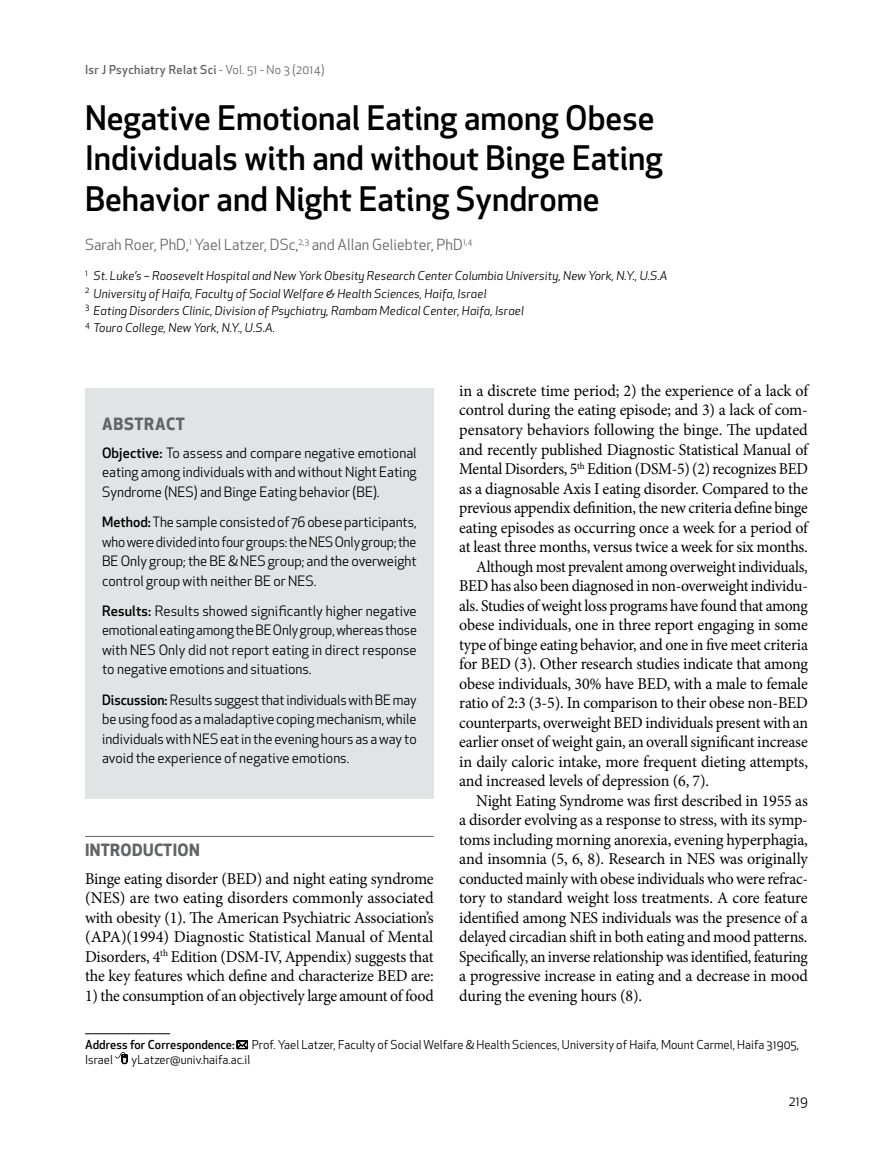
<style>
.page{position:relative;width:893px;height:1149px;background:#fff}
.page>*{position:absolute;margin:0;border:0;box-sizing:border-box;transform-origin:0 0}
.t1{font:500 33px/40.5px "Apex New";color:#000}
.t2{font:16.5px/19.5px "Minion Pro";letter-spacing:-.015em;color:#000;text-align:justify}
.t3{font:16.5px "Minion Pro";letter-spacing:-.015em;color:#000;scale:.95 1}
.t4{font:16.5px "Minion Pro";letter-spacing:-.015em;color:#000;scale:.96 1}
.t5{font:16.5px "Minion Pro";letter-spacing:-.015em;color:#000;scale:.94 1}
.t6{font:700 16.5px "Apex New";letter-spacing:.02em;color:#636466}
.t7{font:700 16.5px "Apex New";letter-spacing:.05em;color:#636466}
.t8{font:15px "Apex New";letter-spacing:.005em;color:#636466}
.t9{font:13.95px/19.5px "Apex New";color:#000;text-align:justify}
.t10{font:13.5px "Apex New";color:#000}
.t11{font:italic 12px/17.2px "Apex New";letter-spacing:.01em;color:#000}
.t12{font:12px "Apex New";letter-spacing:.005em;color:#000}
.t13{font:500 12px "Apex New";letter-spacing:.025em;color:#636466}
.t14{font:500 12px "Apex New";letter-spacing:.005em;color:#000}
.s1{font-weight:400}
.s2{font-weight:500}
</style>
<div class="page">
<div style="left:85px;top:388px;width:349px;height:410px;background:#e2e3e4"></div>
<hr style="left:85px;top:1033px;width:85px;height:1px;background:#000">
<svg style="left:237px;top:1040px;width:11px;height:8px"></svg>
<svg style="left:115px;top:1052px;width:12px;height:11px"></svg>
<hr style="left:85px;top:835px;width:349px;height:1px;background:#636466">
<p class="t13" style="left:85px;top:62px;width:241px">Isr J Psychiatry Relat Sci <span class="s1">- Vol. 51 - No 3 (2014)</span></p>
<h1 class="t1" style="left:85px;top:97px;width:579px">Negative Emotional Eating among Obese<br>Individuals with and without Binge Eating<br>Behavior and Night Eating Syndrome</h1>
<p class="t8" style="left:85px;top:235px;width:389px">Sarah Roer, PhD,<sup>1</sup> Yael Latzer, DSc,<sup>2,3</sup> and Allan Geliebter, PhD<sup>1,4</sup></p>
<p class="t11" style="left:85px;top:267px;width:584px"><sup>1</sup> St. Luke’s – Roosevelt Hospital and New York Obesity Research Center Columbia University, New York, N.Y., U.S.A <sup>2</sup> University of Haifa, Faculty of Social Welfare &amp; Health Sciences, Haifa, Israel<br><sup>3</sup> Eating Disorders Clinic, Division of Psychiatry, Rambam Medical Center, Haifa, Israel<br><sup>4</sup> Touro College, New York, N.Y., U.S.A.</p>
<p class="t7" style="left:102px;top:412px;width:84px">ABSTRACT</p>
<p class="t9" style="left:102px;top:443px;width:316px"><span class="s2">Objective:</span> To assess and compare negative emotional eating among individuals with and without Night Eating Syndrome (NES) and Binge Eating behavior (BE).</p>
<p class="t9" style="left:102px;top:512px;width:316px"><span class="s2">Method:</span>The sample consisted of 76 obese participants, who were divided into four groups: the NES Only group; the BE Only group; the BE &amp; NES group; and the overweight control group with neither BE or NES.</p>
<p class="t9" style="left:102px;top:600px;width:316px"><span class="s2">Results:</span> Results showed significantly higher negative emotional eating among the BE Only group, whereas those with NES Only did not report eating in direct response to negative emotions and situations.</p>
<p class="t9" style="left:102px;top:689px;width:316px"><span class="s2">Discussion:</span> Results suggest that individuals with BE may be using food as a maladaptive coping mechanism, while individuals with NES eat in the evening hours as a way to avoid the experience of negative emotions.</p>
<p class="t6" style="left:85px;top:837px;width:116px">INTRODUCTION</p>
<p class="t2" style="left:85px;top:868px;width:350px">Binge eating disorder (BED) and night eating syndrome (NES) are two eating disorders commonly associated with obesity (1). The American Psychiatric Association’s (APA)(1994) Diagnostic Statistical Manual of Mental Disorders, 4<sup>th</sup> Edition (DSM-IV, Appendix) suggests that the key features which define and characterize BED are:</p>
<p class="t4" style="left:85px;top:984px;width:365px">1) the consumption of an objectively large amount of food</p>
<p class="t2" style="left:459px;top:381px;width:350px">in a discrete time period; 2) the experience of a lack of</p>
<p class="t2" style="left:459px;top:400px;width:350px">control during the eating episode; and 3) a lack of com-</p>
<p class="t2" style="left:459px;top:420px;width:350px">pensatory behaviors following the binge. The updated</p>
<p class="t2" style="left:459px;top:439px;width:350px">and recently published Diagnostic Statistical Manual of</p>
<p class="t3" style="left:459px;top:457px;width:369px">Mental Disorders, 5<sup>th</sup> Edition (DSM-5) (2) recognizes BED</p>
<p class="t2" style="left:459px;top:478px;width:350px">as a diagnosable Axis I eating disorder. Compared to the</p>
<p class="t3" style="left:459px;top:496px;width:368px">previous appendix definition, the new criteria define binge</p>
<p class="t2" style="left:459px;top:517px;width:350px">eating episodes as occurring once a week for a period of</p>
<p class="t2" style="left:459px;top:537px;width:350px">at least three months, versus twice a week for six months.</p>
<p class="t5" style="left:476px;top:555px;width:354px">Although most prevalent among overweight individuals,</p>
<p class="t3" style="left:459px;top:574px;width:369px">BED has also been diagnosed in non-overweight individu-</p>
<p class="t3" style="left:459px;top:594px;width:368px">als. Studies of weight loss programs have found that among</p>
<p class="t2" style="left:459px;top:615px;width:350px">obese individuals, one in three report engaging in some</p>
<p class="t4" style="left:459px;top:633px;width:365px">type of binge eating behavior, and one in five meet criteria</p>
<p class="t2" style="left:459px;top:654px;width:350px">for BED (3). Other research studies indicate that among</p>
<p class="t2" style="left:459px;top:673px;width:350px">obese individuals, 30% have BED, with a male to female</p>
<p class="t2" style="left:459px;top:693px;width:350px">ratio of 2:3 (3-5). In comparison to their obese non-BED</p>
<p class="t4" style="left:459px;top:711px;width:365px">counterparts, overweight BED individuals present with an</p>
<p class="t4" style="left:459px;top:730px;width:365px">earlier onset of weight gain, an overall significant increase</p>
<p class="t2" style="left:459px;top:751px;width:350px">in daily caloric intake, more frequent dieting attempts,</p>
<p class="t2" style="left:459px;top:771px;width:251px">and increased levels of depression (6, 7).</p>
<p class="t2" style="left:476px;top:790px;width:333px">Night Eating Syndrome was first described in 1955 as</p>
<p class="t2" style="left:459px;top:810px;width:350px">a disorder evolving as a response to stress, with its symp-</p>
<p class="t2" style="left:459px;top:829px;width:350px">toms including morning anorexia, evening hyperphagia,</p>
<p class="t2" style="left:459px;top:849px;width:350px">and insomnia (5, 6, 8). Research in NES was originally</p>
<p class="t3" style="left:459px;top:867px;width:369px">conducted mainly with obese individuals who were refrac-</p>
<p class="t2" style="left:459px;top:888px;width:350px">tory to standard weight loss treatments. A core feature</p>
<p class="t2" style="left:459px;top:907px;width:350px">identified among NES individuals was the presence of a</p>
<p class="t2" style="left:459px;top:927px;width:350px">delayed circadian shift in both eating and mood patterns.</p>
<p class="t3" style="left:459px;top:945px;width:368px">Specifically, an inverse relationship was identified, featuring</p>
<p class="t2" style="left:459px;top:966px;width:350px">a progressive increase in eating and a decrease in mood</p>
<p class="t2" style="left:459px;top:985px;width:184px">during the evening hours (8).</p>
<p class="t14" style="left:85px;top:1036px;width:151px">Address for Correspondence:</p>
<p class="t12" style="left:252px;top:1036px;width:549px">Prof. Yael Latzer, Faculty of Social Welfare &amp; Health Sciences, University of Haifa, Mount Carmel, Haifa 31905,</p>
<p class="t12" style="left:85px;top:1051px;width:29px">Israel</p>
<p class="t12" style="left:132px;top:1051px;width:120px">yLatzer@univ.haifa.ac.il</p>
<p class="t10" style="left:789px;top:1092px;width:20px">219</p>
</div>
